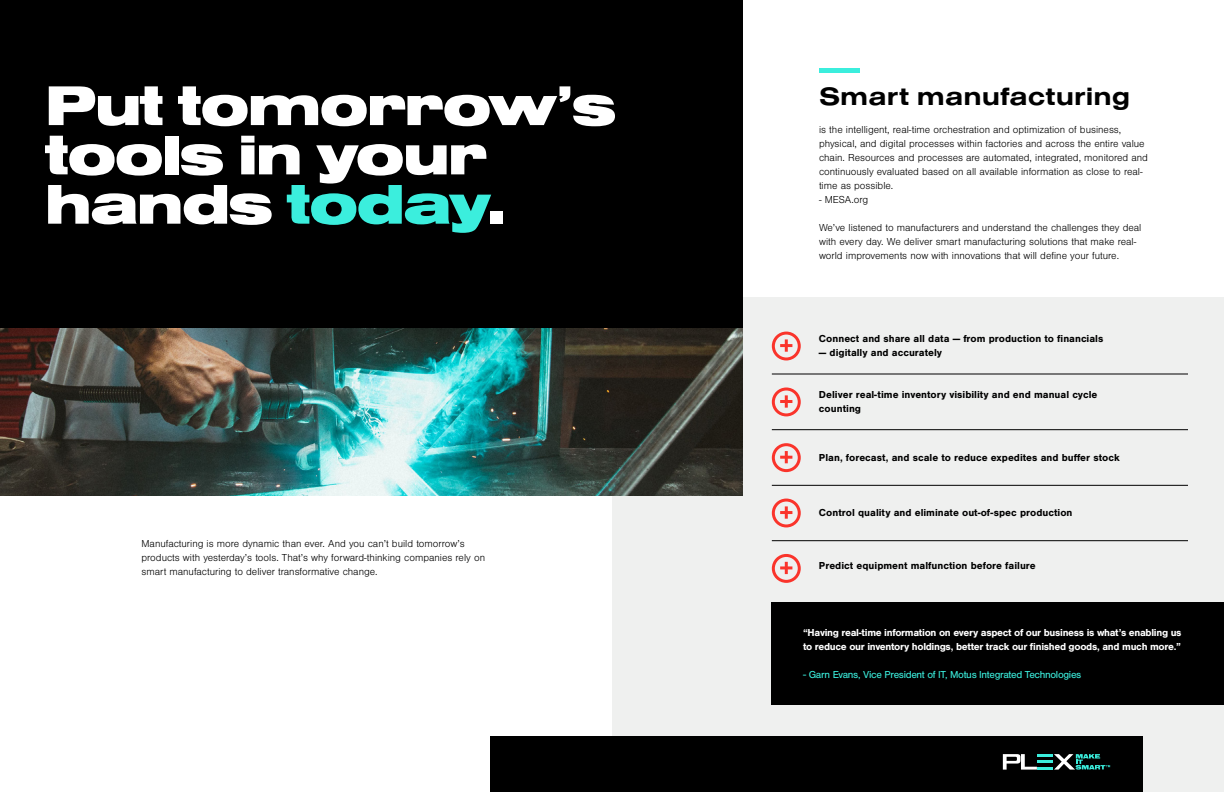
<style>
.page{position:relative;width:1224px;height:792px;background:#fff}
.page>*{position:absolute;margin:0;border:0;box-sizing:border-box;transform-origin:0 0}
.t1{font:900 58px/49.3px "Nimbus San Ext";letter-spacing:-.03em;color:#fff}
.t2{font:700 26px "Nimbus San Ext";color:#000}
.t3{font:300 10.5px/14px "Nimbus San";color:#000}
.t4{font:700 10.5px/14px "Nimbus San";color:#000}
.t5{font:700 10.5px/14px "Nimbus San";letter-spacing:-.03em;color:#fff}
.t6{font:10.5px "Nimbus San";letter-spacing:-.03em;color:#3beedd}
.s1{color:#3beedd}
</style>
<div class="page">
<div style="left:612px;top:297px;width:612px;height:495px;background:#eff0ef"></div>
<img style="left:0;top:328px;width:743px;height:168px">
<div style="left:0;top:0;width:743px;height:328px;background:#000"></div>
<div style="left:490px;top:736px;width:653px;height:56px;background:#000"></div>
<hr style="left:772px;top:374px;width:416px;height:1px;background:#000">
<hr style="left:772px;top:430px;width:416px;height:1px;background:#000">
<hr style="left:772px;top:485px;width:416px;height:1px;background:#000">
<hr style="left:772px;top:541px;width:416px;height:1px;background:#000">
<svg style="left:1003px;top:754px;width:34px;height:16px"></svg>
<hr style="left:1037px;top:767px;width:16px;height:3px;background:#3beedd">
<hr style="left:1037px;top:754px;width:16px;height:3px;background:#3beedd">
<hr style="left:1037px;top:760px;width:16px;height:3px;background:#3beedd">
<svg style="left:1054px;top:754px;width:56px;height:16px"></svg>
<hr style="left:819px;top:68px;width:40px;height:4px;background:#3beedd">
<div style="left:772px;top:332px;width:29px;height:28px;border:3px solid #fa342b;border-radius:50%"></div>
<svg style="left:780px;top:339px;width:12px;height:13px"></svg>
<div style="left:772px;top:388px;width:29px;height:28px;border:3px solid #fa342b;border-radius:50%"></div>
<svg style="left:780px;top:395px;width:12px;height:13px"></svg>
<div style="left:772px;top:443px;width:29px;height:29px;border:3px solid #fa342b;border-radius:50%"></div>
<svg style="left:780px;top:451px;width:12px;height:12px"></svg>
<div style="left:772px;top:499px;width:29px;height:28px;border:3px solid #fa342b;border-radius:50%"></div>
<svg style="left:780px;top:506px;width:12px;height:13px"></svg>
<div style="left:772px;top:554px;width:29px;height:29px;border:3px solid #fa342b;border-radius:50%"></div>
<svg style="left:780px;top:562px;width:12px;height:12px"></svg>
<div style="left:772px;top:603px;width:452px;height:102px;background:#000"></div>
<p class="t1" style="left:45px;top:82px;width:573px">Put tomorrow’s tools in your hands <span class="s1">today</span>.</p>
<p class="t2" style="left:819px;top:78px;width:313px">Smart manufacturing</p>
<p class="t3" style="left:819px;top:123px;width:330px">is the intelligent, real-time orchestration and optimization of business, physical, and digital processes within factories and across the entire value chain. Resources and processes are automated, integrated, monitored and continuously evaluated based on all available information as close to real&shy;time as possible.</p>
<p class="t3" style="left:819px;top:193px;width:51px">- MESA.org</p>
<p class="t3" style="left:819px;top:221px;width:324px">We’ve listened to manufacturers and understand the challenges they deal with every day. We deliver smart manufacturing solutions that make real&shy;world improvements now with innovations that will define your future.</p>
<p class="t4" style="left:819px;top:332px;width:286px">Connect and share all data — from production to financials</p>
<p class="t4" style="left:819px;top:346px;width:125px">— digitally and accurately</p>
<p class="t4" style="left:819px;top:388px;width:280px">Deliver real-time inventory visibility and end manual cycle counting</p>
<p class="t4" style="left:819px;top:451px;width:302px">Plan, forecast, and scale to reduce expedites and buffer stock</p>
<p class="t3" style="left:142px;top:536px;width:345px">Manufacturing is more dynamic than ever. And you can’t build tomorrow’s products with yesterday’s tools. That’s why forward-thinking companies rely on smart manufacturing to deliver transformative change.</p>
<p class="t4" style="left:819px;top:506px;width:255px">Control quality and eliminate out-of-spec production</p>
<p class="t4" style="left:819px;top:559px;width:218px">Predict equipment malfunction before failure</p>
<p class="t5" style="left:803px;top:626px;width:380px">“Having real-time information on every aspect of our business is what’s enabling us to reduce our inventory holdings, better track our finished goods, and much more.”</p>
<p class="t6" style="left:803px;top:669px;width:280px">- Garn Evans, Vice President of IT, Motus Integrated Technologies</p>
</div>
